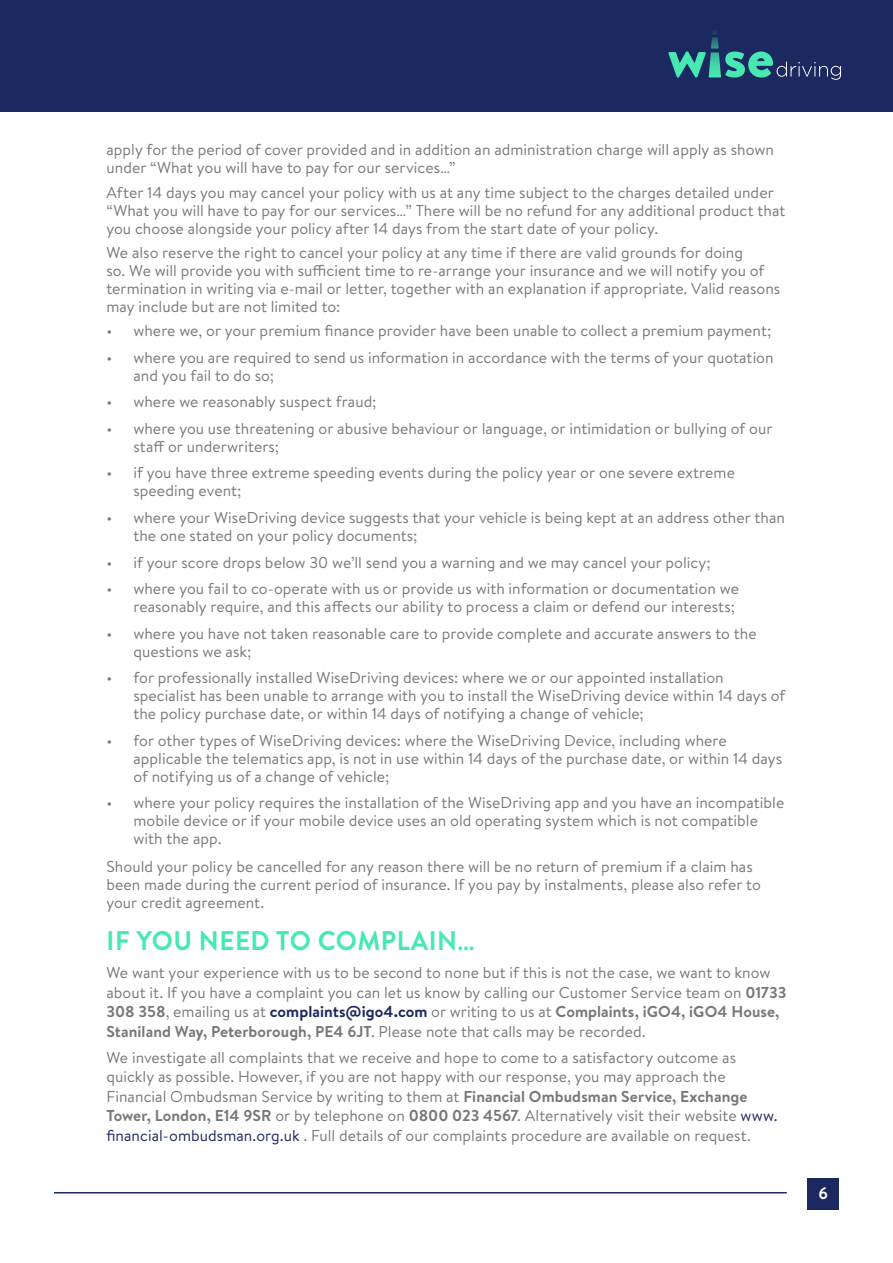
<style>
.page{position:relative;width:893px;height:1263px;background:#fff}
.page>*{position:absolute;margin:0;border:0;box-sizing:border-box;transform-origin:0 0}
.Headers{font:700 27px "Brandon Text";letter-spacing:.02em;color:#47e8b2}
.t1{font:700 16.5px "Brandon Text";color:#fff}
.t2{font:15.75px/18px "Brandon Text";letter-spacing:.005em;color:#76787b}
.s1{font-weight:700}
.s2{font-weight:700;color:#1c2860}
.s3{color:#1c2860}
</style>
<div class="page">
<div style="left:807px;top:1178px;width:32px;height:31px;background:#1c2860"></div>
<div style="left:0;top:0;width:893px;height:112px;background:#1c2860"></div>
<svg style="left:668px;top:31px;width:173px;height:49px"></svg>
<hr style="left:54px;top:1192px;width:733px;height:1px;background:#1c2860">
<p class="t2" style="left:106px;top:140px;width:669px">apply for the period of cover provided and in addition an administration charge will apply as shown under “What you will have to pay for our services…”</p>
<p class="t2" style="left:106px;top:183px;width:680px">After 14 days you may cancel your policy with us at any time subject to the charges detailed under “What you will have to pay for our services…” There will be no refund for any additional product that you choose alongside your policy after 14 days from the start date of your policy.</p>
<p class="t2" style="left:106px;top:243px;width:675px">We also reserve the right to cancel your policy at any time if there are valid grounds for doing<br>so. We will provide you with sufficient time to re-arrange your insurance and we will notify you of termination in writing via e-mail or letter, together with an explanation if appropriate. Valid reasons may include but are not limited to:</p>
<p class="t2" style="left:106px;top:321px;width:666px">• where we, or your premium finance provider have been unable to collect a premium payment;</p>
<p class="t2" style="left:133px;top:348px;width:642px;text-indent:-27px">• where you are required to send us information in accordance with the terms of your quotation and you fail to do so;</p>
<p class="t2" style="left:106px;top:392px;width:272px">• where we reasonably suspect fraud;</p>
<p class="t2" style="left:133px;top:419px;width:640px;text-indent:-27px">• where you use threatening or abusive behaviour or language, or intimidation or bullying of our staff or underwriters;</p>
<p class="t2" style="left:133px;top:463px;width:603px;text-indent:-27px">• if you have three extreme speeding events during the policy year or one severe extreme speeding event;</p>
<p class="t2" style="left:133px;top:508px;width:653px;text-indent:-27px">• where your WiseDriving device suggests that your vehicle is being kept at an address other than the one stated on your policy documents;</p>
<p class="t2" style="left:106px;top:552px;width:606px">• if your score drops below 30 we’ll send you a warning and we may cancel your policy;</p>
<p class="t2" style="left:106px;top:579px;width:634px;text-align:right">• where you fail to co-operate with us or provide us with information or documentation we reasonably require, and this affects our ability to process a claim or defend our interests;</p>
<p class="t2" style="left:133px;top:623px;width:625px;text-indent:-27px">• where you have not taken reasonable care to provide complete and accurate answers to the questions we ask;</p>
<p class="t2" style="left:133px;top:668px;width:654px;text-indent:-27px">• for professionally installed WiseDriving devices: where we or our appointed installation specialist has been unable to arrange with you to install the WiseDriving device within 14 days of the policy purchase date, or within 14 days of notifying a change of vehicle;</p>
<p class="t2" style="left:133px;top:730px;width:650px;text-indent:-27px">• for other types of WiseDriving devices: where the WiseDriving Device, including where applicable the telematics app, is not in use within 14 days of the purchase date, or within 14 days of notifying us of a change of vehicle;</p>
<p class="t2" style="left:133px;top:793px;width:652px;text-indent:-27px">• where your policy requires the installation of the WiseDriving app and you have an incompatible mobile device or if your mobile device uses an old operating system which is not compatible with the app.</p>
<p class="t2" style="left:106px;top:857px;width:656px">Should your policy be cancelled for any reason there will be no return of premium if a claim has been made during the current period of insurance. If you pay by instalments, please also refer to your credit agreement.</p>
<p class="Headers" style="left:107px;top:922px;width:369px">IF YOU NEED TO COMPLAIN…</p>
<p class="t2" style="left:106px;top:963px;width:682px;line-height:19.5px">We want your experience with us to be second to none but if this is not the case, we want to know about it. If you have a complaint you can let us know by calling our Customer Service team on <span class="s1">01733<br>308 358</span>, emailing us at <span class="s2">complaints@igo4.com</span> or writing to us at <span class="s1">Complaints, iGO4, iGO4 House, Staniland Way, Peterborough, PE4 6JT</span>. Please note that calls may be recorded.</p>
<p class="t2" style="left:106px;top:1047px;width:673px;line-height:19.5px">We investigate all complaints that we receive and hope to come to a satisfactory outcome as quickly as possible. However, if you are not happy with our response, you may approach the Financial Ombudsman Service by writing to them at <span class="s1">Financial Ombudsman Service, Exchange Tower, London, E14 9SR</span> or by telephone on <span class="s1">0800 023 4567</span>. Alternatively visit their website <span class="s3">www. financial-ombudsman.org.uk</span> . Full details of our complaints procedure are available on request.</p>
<p class="t1" style="left:818px;top:1182px;width:11px">6</p>
</div>
